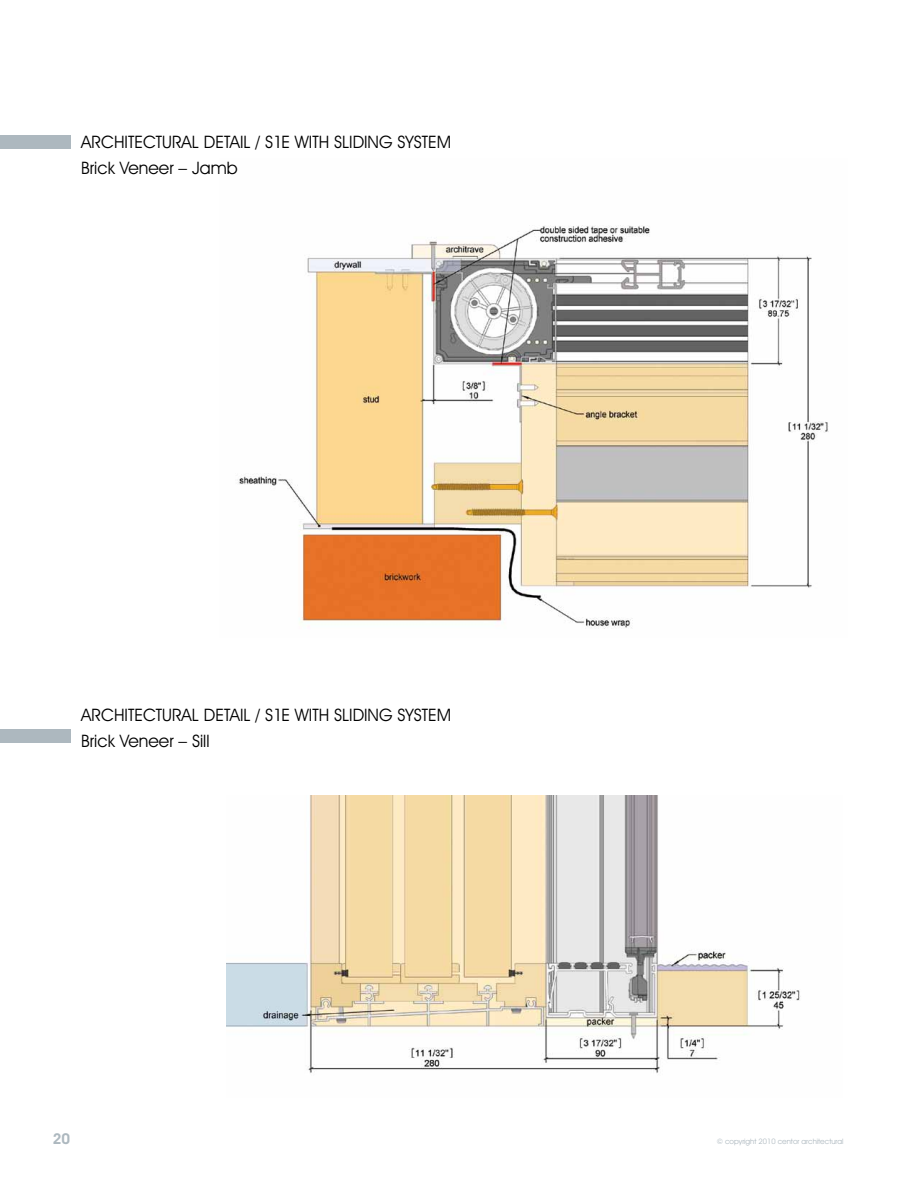
<style>
.page{position:relative;width:918px;height:1188px;background:#fff}
.page>*{position:absolute;margin:0;border:0;box-sizing:border-box;transform-origin:0 0}
.t1{font:17.25px "Avant Garde IT Cby BT";color:#000}
.t2{font:600 15px "Avant Garde IT Cby BT";color:#adb8bf}
.t3{font:7.5px "Avant Garde IT Cby BT";color:#adb8bf}
</style>
<div class="page">
<img style="left:239px;top:225px;width:590px;height:404px">
<img style="left:226px;top:795px;width:575px;height:278px">
<div style="left:0;top:729px;width:70px;height:13px;background:#adb8bf"></div>
<div style="left:0;top:135px;width:70px;height:13px;background:#adb8bf"></div>
<p class="t1" style="left:81px;top:131px;width:30px">Architectu</p>
<p class="t1" style="left:172px;top:131px;width:51px">ral Detai</p>
<p class="t1" style="left:244px;top:131px;width:61px">l / S1E with</p>
<p class="t1" style="left:334px;top:131px;width:119px">slidi ng syste m</p>
<p class="t1" style="left:81px;top:157px;width:158px">Brick Veneer – Jamb</p>
<p class="t1" style="left:81px;top:704px;width:30px">Architectu</p>
<p class="t1" style="left:172px;top:704px;width:51px">ral Detai</p>
<p class="t1" style="left:244px;top:704px;width:61px">l / S1E with</p>
<p class="t1" style="left:334px;top:704px;width:119px">slidi ng syste m</p>
<p class="t1" style="left:81px;top:730px;width:130px">Brick Veneer – Sill</p>
<p class="t2" style="left:53px;top:1130px;width:19px">20</p>
<p class="t3" style="left:717px;top:1137px;width:128px">© copyright 2010 centor architectural</p>
</div>
